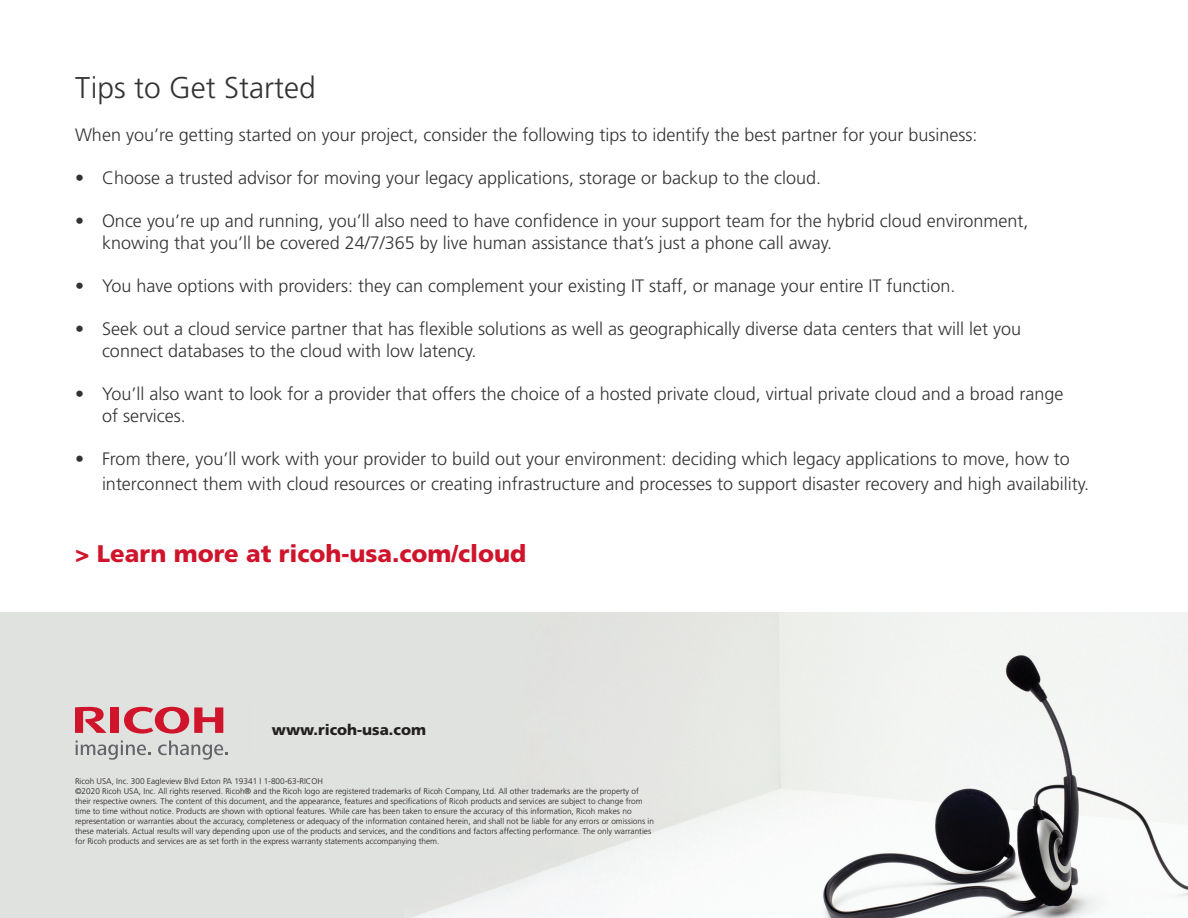
<style>
.page{position:relative;width:1188px;height:918px;background:#fff}
.page>*{position:absolute;margin:0;border:0;box-sizing:border-box;transform-origin:0 0}
.t1{font:300 30px "Frutiger";color:#323332}
.t2{font:900 24px "Frutiger";color:#cf142b}
.t3{font:300 18px/21.6px "Frutiger";color:#323332}
.t4{font:900 15px "Frutiger";color:#231f20}
.t5{font:300 8.25px/9.9px "Frutiger";color:#231f20}
</style>
<div class="page">
<img style="left:403px;top:612px;width:785px;height:306px">
<div style="left:0;top:612px;width:403px;height:306px;background:#e0e2df"></div>
<svg style="left:124px;top:707px;width:99px;height:27px"></svg>
<div style="left:110px;top:707px;width:9px;height:26px;background:#cf142b"></div>
<svg style="left:75px;top:707px;width:32px;height:26px"></svg>
<svg style="left:76px;top:741px;width:75px;height:19px"></svg>
<svg style="left:158px;top:741px;width:70px;height:19px"></svg>
<p class="t1" style="left:75px;top:70px;width:242px">Tips to Get Started</p>
<p class="t3" style="left:75px;top:124px;width:904px">When you’re getting started on your project, consider the following tips to identify the best partner for your business:</p>
<p class="t3" style="left:75px;top:167px;width:748px">• Choose a trusted advisor for moving your legacy applications, storage or backup to the cloud.</p>
<p class="t3" style="left:102px;top:210px;width:928px;text-indent:-27px">• Once you’re up and running, you’ll also need to have confidence in your support team for the hybrid cloud environment, knowing that you’ll be covered 24/7/365 by live human assistance that’s just a phone call away.</p>
<p class="t3" style="left:75px;top:275px;width:882px">• You have options with providers: they can complement your existing IT staff, or manage your entire IT function.</p>
<p class="t3" style="left:102px;top:318px;width:921px;text-indent:-27px">• Seek out a cloud service partner that has flexible solutions as well as geographically diverse data centers that will let you connect databases to the cloud with low latency.</p>
<p class="t3" style="left:102px;top:383px;width:963px;text-indent:-27px">• You’ll also want to look for a provider that offers the choice of a hosted private cloud, virtual private cloud and a broad range of services.</p>
<p class="t3" style="left:102px;top:446px;width:989px;line-height:25.2px;text-indent:-27px">• From there, you’ll work with your provider to build out your environment: deciding which legacy applications to move, how to interconnect them with cloud resources or creating infrastructure and processes to support disaster recovery and high availability.</p>
<p class="t2" style="left:75px;top:539px;width:453px">&gt; Learn more at ricoh-usa.com/cloud</p>
<p class="t4" style="left:272px;top:720px;width:156px">www.ricoh-usa.com</p>
<p class="t5" style="left:75px;top:776px;width:249px">Ricoh USA, Inc. 300 Eagleview Blvd Exton PA 19341 | 1-800-63-RICOH</p>
<p class="t5" style="left:75px;top:786px;width:580px">©2020 Ricoh USA, Inc. All rights reserved. Ricoh® and the Ricoh logo are registered trademarks of Ricoh Company, Ltd. All other trademarks are the property of their respective owners. The content of this document, and the appearance, features and specifications of Ricoh products and services are subject to change from time to time without notice. Products are shown with optional features. While care has been taken to ensure the accuracy of this information, Ricoh makes no representation or warranties about the accuracy, completeness or adequacy of the information contained herein, and shall not be liable for any errors or omissions in these materials. Actual results will vary depending upon use of the products and services, and the conditions and factors affecting performance. The only warranties for Ricoh products and services are as set forth in the express warranty statements accompanying them.</p>
</div>
